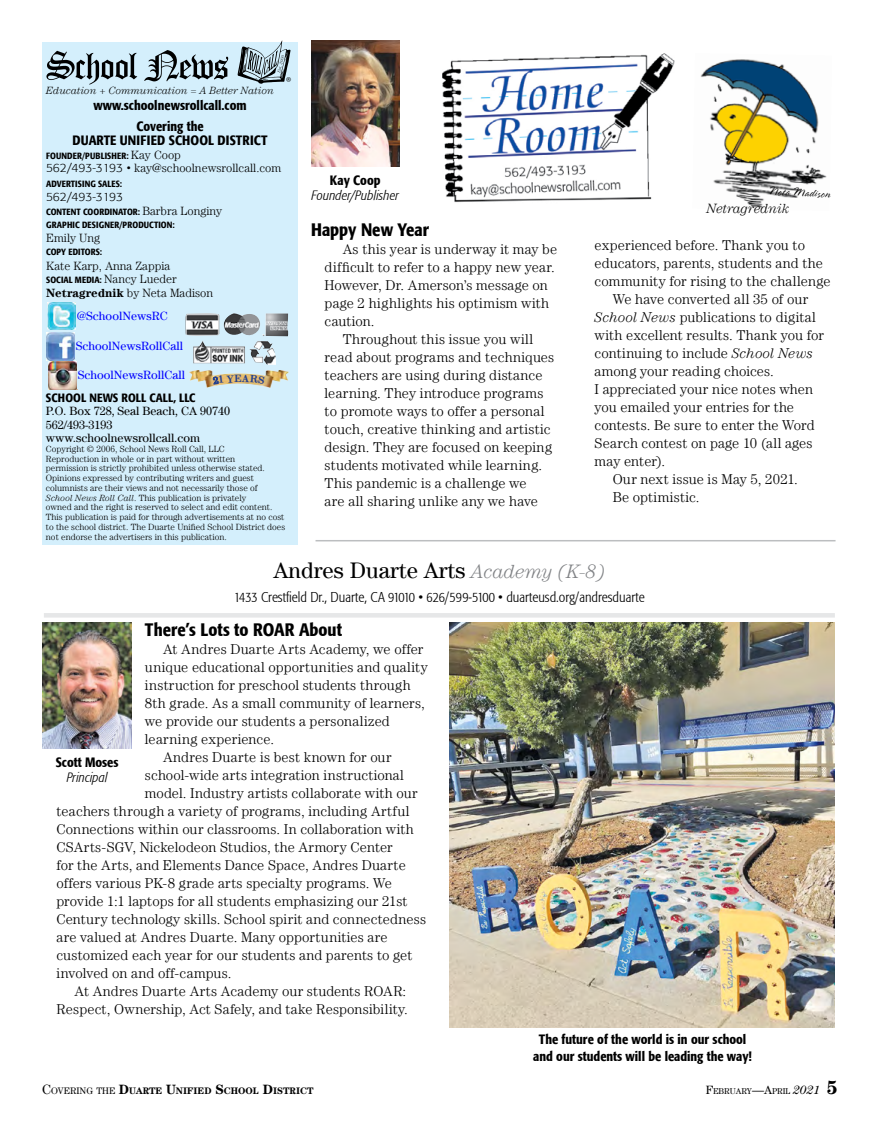
<style>
.page{position:relative;width:878px;height:1121px;background:#fff}
.page>*{position:absolute;margin:0;border:0;box-sizing:border-box;transform-origin:0 0}
.t1{font:22.5px "Century LT";letter-spacing:.005em;color:#000}
.t2{font:500 condensed 18px "Formata";color:#000}
.t3{font:300 14.25px "Century LT";letter-spacing:.01em;color:#000}
.t4{font:300 condensed 14.25px "Formata";color:#000}
.t5{font:300 14.25px "Century LT";letter-spacing:.03em;color:#000}
.t6{font:500 condensed 13.5px/20.5px "Formata";color:#000;text-align:center}
.t7{font:italic 300 condensed 13.5px "Formata";letter-spacing:.005em;color:#000}
.t8{font:italic 300 13.5px "Century LT";letter-spacing:-.005em;color:#000}
.t9{font:300 12px "Century LT";color:#000}
.t10{font:12px/13.5px "Century LT";color:#000}
.t11{font:12px "Century LT";color:#00f}
.t12{font:500 condensed 12px "Formata";letter-spacing:.01em;color:#000}
.t13{font:300 12px "Formata";color:#000}
.t14{font:300 12px "Spring";color:#000}
.t15{font:italic 300 10.5px "Century LT";color:#000}
.t16{font:9.9px "Myriad";color:#000}
.t17{font:700 9.45px "Century LT";color:#000}
.t18{font:300 9px/9.8px "Century LT";color:#000}
.t19{font:500 condensed 9px/13.5px "Formata";letter-spacing:.01em;color:#000}
.t20{font:8.4px "Century LT";color:#000}
.s1{font-family:"Century LT";font-weight:300;font-stretch:normal;font-size:12px}
.s2{font-family:"Formata"}
.s3{font-weight:700}
.s4{font-style:italic}
.s5{font-weight:300;font-style:italic;font-size:19.5px;color:#808285}
.s6{font-weight:400;font-size:13.5px}
.s7{font-weight:400}
.s8{font-size:13.5px}
.s9{font-size:12px}
.s10{font-style:italic;font-size:12px}
.s11{font-weight:700;font-size:19.5px}
</style>
<div class="page">
<img style="left:442px;top:53px;width:233px;height:150px">
<img style="left:700px;top:59px;width:127px;height:150px">
<img style="left:311px;top:41px;width:88px;height:126px">
<div style="left:42px;top:42px;width:256px;height:502px;background:#d4effc"></div>
<img style="left:193px;top:341px;width:83px;height:24px">
<svg style="left:46px;top:51px;width:91px;height:34px"></svg>
<svg style="left:144px;top:50px;width:84px;height:31px"></svg>
<svg style="left:237px;top:41px;width:53px;height:43px"></svg>
<svg style="left:46px;top:332px;width:1px;height:28px"></svg>
<img style="left:47px;top:332px;width:28px;height:28px">
<svg style="left:47px;top:329px;width:29px;height:1px"></svg>
<img style="left:47px;top:302px;width:29px;height:27px">
<svg style="left:48px;top:361px;width:1px;height:28px"></svg>
<img style="left:49px;top:361px;width:28px;height:28px">
<img style="left:185px;top:313px;width:103px;height:24px">
<img style="left:190px;top:370px;width:99px;height:17px">
<img style="left:43px;top:622px;width:88px;height:126px">
<hr style="left:44px;top:613px;width:790px;height:4px;background:#e6e7e8">
<img style="left:450px;top:623px;width:384px;height:405px">
<hr style="left:315px;top:540px;width:520px;height:1px;background:#bcbec0">
<svg style="left:213px;top:375px;width:52px;height:9px"></svg>
<p class="t16" style="left:286px;top:76px;width:7px">®</p>
<p class="t15" style="left:46px;top:84px;width:229px">Education + Communication = A Better Nation</p>
<p class="t6" style="left:93px;top:95px;width:155px">www.schoolnewsrollcall.com<br>Covering the</p>
<p class="t6" style="left:72px;top:130px;width:197px">DUARTE UNIFIED SCHOOL DISTRICT</p>
<p class="t19" style="left:46px;top:149px;width:136px">FOUNDER/PUBLISHER: <span class="s1">Kay Coop</span></p>
<p class="t9" style="left:46px;top:161px;width:236px"><span class="s2">562/493-3193 •</span> kay@schoolnewsrollcall.com</p>
<p class="t19" style="left:46px;top:177px;width:77px">ADVERTISING SALES:</p>
<p class="t13" style="left:46px;top:190px;width:79px">562/493-3193</p>
<p class="t19" style="left:46px;top:205px;width:177px">CONTENT COORDINATOR: <span class="s1">Barbra Longiny<br></span>GRAPHIC DESIGNER/PRODUCTION:</p>
<p class="t9" style="left:46px;top:231px;width:56px">Emily Ung</p>
<p class="t19" style="left:46px;top:245px;width:57px">COPY EDITORS:</p>
<p class="t9" style="left:46px;top:259px;width:125px">Kate Karp, Anna Zappia</p>
<p class="t19" style="left:46px;top:273px;width:132px">SOCIAL MEDIA: <span class="s1">Nancy Lueder</span></p>
<p class="t9" style="left:46px;top:286px;width:168px"><span class="s3">Netragrednik</span> by Neta Madison</p>
<p class="t11" style="left:77px;top:309px;width:92px">@SchoolNewsRC</p>
<p class="t11" style="left:76px;top:339px;width:109px">SchoolNewsRollCall</p>
<p class="t11" style="left:78px;top:368px;width:109px">SchoolNewsRollCall</p>
<p class="t12" style="left:46px;top:390px;width:151px">SCHOOL NEWS ROLL CALL, LLC</p>
<p class="t10" style="left:46px;top:404px;width:186px">P.O. Box 728, Seal Beach, CA 90740<br>562/493-3193 www.schoolnewsrollcall.com</p>
<p class="t18" style="left:46px;top:444px;width:241px">Copyright © 2006, School News Roll Call, LLC<br>Reproduction in whole or in part without written<br>permission is strictly prohibited unless otherwise stated.<br>Opinions expressed by contributing writers and guest columnists are their views and not necessarily those of <span class="s4">School News Roll Call</span>. This publication is privately<br>owned and the right is reserved to select and edit content.<br>This publication is paid for through advertisements at no cost to the school district. The Duarte Unified School District does not endorse the advertisers in this publication.</p>
<p class="t6" style="left:330px;top:170px;width:52px">Kay Coop</p>
<p class="t7" style="left:311px;top:187px;width:89px">Founder/Publisher</p>
<p class="t2" style="left:311px;top:218px;width:119px">Happy New Year</p>
<p class="t3" style="left:343px;top:241px;width:216px">As this year is underway it may be</p>
<p class="t3" style="left:324px;top:259px;width:232px">difficult to refer to a happy new year.</p>
<p class="t3" style="left:324px;top:277px;width:225px">However, Dr. Amerson’s message on</p>
<p class="t3" style="left:324px;top:295px;width:226px">page 2 highlights his optimism with</p>
<p class="t3" style="left:324px;top:313px;width:51px">caution.</p>
<p class="t3" style="left:343px;top:331px;width:192px">Throughout this issue you will</p>
<p class="t3" style="left:324px;top:349px;width:231px">read about programs and techniques</p>
<p class="t3" style="left:324px;top:367px;width:219px">teachers are using during distance</p>
<p class="t3" style="left:324px;top:385px;width:220px">learning. They introduce programs</p>
<p class="t3" style="left:324px;top:403px;width:221px">to promote ways to offer a personal</p>
<p class="t3" style="left:324px;top:421px;width:227px">touch, creative thinking and artistic</p>
<p class="t3" style="left:324px;top:439px;width:229px">design. They are focused on keeping</p>
<p class="t3" style="left:324px;top:457px;width:219px">students motivated while learning.</p>
<p class="t3" style="left:324px;top:475px;width:203px">This pandemic is a challenge we</p>
<p class="t5" style="left:324px;top:493px;width:215px">are all sharing unlike any we have</p>
<p class="t14" style="left:768px;top:185px;width:64px;rotate:3deg">Neta Madison</p>
<p class="t8" style="left:706px;top:201px;width:84px">Netragrednik</p>
<p class="t3" style="left:594px;top:237px;width:212px">experienced before. Thank you to</p>
<p class="t3" style="left:594px;top:255px;width:230px">educators, parents, students and the</p>
<p class="t3" style="left:594px;top:273px;width:237px">community for rising to the challenge</p>
<p class="t3" style="left:612px;top:291px;width:197px">We have converted all 35 of our</p>
<p class="t3" style="left:594px;top:309px;width:223px"><span class="s4">School News</span> publications to digital</p>
<p class="t3" style="left:594px;top:327px;width:231px">with excellent results. Thank you for</p>
<p class="t3" style="left:594px;top:345px;width:220px">continuing to include <span class="s4">School News</span></p>
<p class="t3" style="left:594px;top:363px;width:181px">among your reading choices.</p>
<p class="t3" style="left:594px;top:381px;width:220px">I appreciated your nice notes when</p>
<p class="t3" style="left:594px;top:399px;width:201px">you emailed your entries for the</p>
<p class="t3" style="left:594px;top:417px;width:222px">contests. Be sure to enter the Word</p>
<p class="t3" style="left:594px;top:435px;width:219px">Search contest on page 10 (all ages</p>
<p class="t3" style="left:594px;top:453px;width:72px">may enter).</p>
<p class="t3" style="left:612px;top:471px;width:187px">Our next issue is May 5, 2021.</p>
<p class="t3" style="left:612px;top:489px;width:88px">Be optimistic.</p>
<h1 class="t1" style="left:273px;top:557px;width:333px">Andres Duarte Arts <span class="s5">Academy (K-8)</span></h1>
<p class="t4" style="left:234px;top:589px;width:412px">1433 Crestfield Dr., Duarte, CA 91010 • 626/599-5100 • duarteusd.org/andresduarte</p>
<p class="t2" style="left:145px;top:618px;width:198px">There’s Lots to ROAR About</p>
<p class="t3" style="left:163px;top:641px;width:262px">At Andres Duarte Arts Academy, we offer</p>
<p class="t3" style="left:145px;top:659px;width:284px">unique educational opportunities and quality</p>
<p class="t3" style="left:145px;top:677px;width:267px">instruction for preschool students through</p>
<p class="t3" style="left:145px;top:695px;width:281px">8th grade. As a small community of learners,</p>
<p class="t3" style="left:145px;top:713px;width:246px">we provide our students a personalized</p>
<p class="t3" style="left:145px;top:731px;width:131px">learning experience.</p>
<p class="t3" style="left:163px;top:749px;width:230px">Andres Duarte is best known for our</p>
<p class="t3" style="left:145px;top:767px;width:260px">school-wide arts integration instructional</p>
<p class="t3" style="left:145px;top:785px;width:274px">model. Industry artists collaborate with our</p>
<p class="t3" style="left:56px;top:803px;width:355px">teachers through a variety of programs, including Artful</p>
<p class="t3" style="left:56px;top:821px;width:358px">Connections within our classrooms. In collaboration with</p>
<p class="t3" style="left:56px;top:839px;width:338px">CSArts-SGV, Nickelodeon Studios, the Armory Center</p>
<p class="t3" style="left:56px;top:857px;width:351px">for the Arts, and Elements Dance Space, Andres Duarte</p>
<p class="t3" style="left:56px;top:875px;width:337px">offers various PK-8 grade arts specialty programs. We</p>
<p class="t3" style="left:56px;top:893px;width:352px">provide 1:1 laptops for all students emphasizing our 21st</p>
<p class="t3" style="left:56px;top:911px;width:371px">Century technology skills. School spirit and connectedness</p>
<p class="t3" style="left:56px;top:929px;width:333px">are valued at Andres Duarte. Many opportunities are</p>
<p class="t3" style="left:56px;top:947px;width:357px">customized each year for our students and parents to get</p>
<p class="t3" style="left:56px;top:965px;width:177px">involved on and off-campus.</p>
<p class="t3" style="left:74px;top:983px;width:333px">At Andres Duarte Arts Academy our students ROAR:</p>
<p class="t3" style="left:56px;top:1001px;width:353px">Respect, Ownership, Act Safely, and take Responsibility.</p>
<p class="t6" style="left:56px;top:751px;width:64px">Scott Moses</p>
<p class="t7" style="left:67px;top:769px;width:42px">Principal</p>
<p class="t6" style="left:533px;top:1031px;width:220px;line-height:16.5px">The future of the world is in our school and our students will be leading the way!</p>
<p class="t17" style="left:42px;top:1085px;width:273px"><span class="s6">C</span><span class="s7">OVERING THE</span> <span class="s8">D</span>UARTE <span class="s8">U</span>NIFIED <span class="s8">S</span>CHOOL <span class="s8">D</span>ISTRICT</p>
<p class="t20" style="left:705px;top:1086px;width:134px"><span class="s9">F</span>EBRUARY<span class="s9">—A</span>PRIL <span class="s10">2021</span> <span class="s11">5</span></p>
</div>
